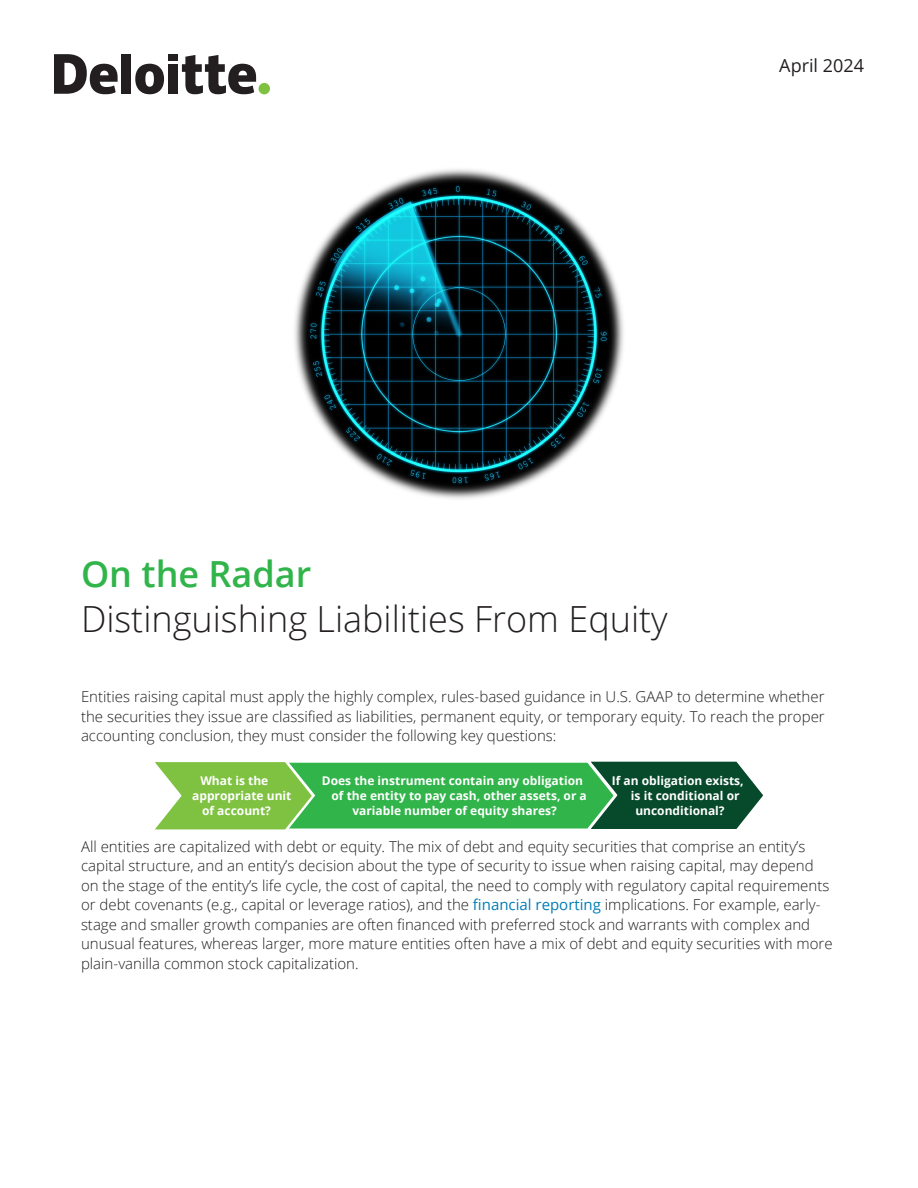
<style>
.page{position:relative;width:918px;height:1188px;background:#fff}
.page>*{position:absolute;margin:0;border:0;box-sizing:border-box;transform-origin:0 0}
.HeadsUp_Subtitle{font:300 36px "Open Sans";color:#231f20}
.HeadsUp_Title{font:600 36px "Open Sans";color:#31b44a}
.Subhead_D__Regular_Black{font:18px "Open Sans";color:#231f20}
.Body{font:300 15px/19.5px "Open Sans";color:#231f20;text-align:justify}
.Table_Header_White_Bold{font:700 12px "Open Sans";color:#fff}
.s1{font-weight:400;color:#007db5}
</style>
<div class="page">
<img style="left:294px;top:169px;width:330px;height:330px">
<div style="left:259px;top:83px;width:11px;height:11px;background:#7fc241;border-radius:50%"></div>
<div style="left:121px;top:54px;width:10px;height:40px;background:#231f20"></div>
<svg style="left:135px;top:64px;width:29px;height:30px"></svg>
<div style="left:168px;top:64px;width:10px;height:30px;background:#231f20"></div>
<div style="left:168px;top:54px;width:10px;height:7px;background:#231f20"></div>
<svg style="left:182px;top:55px;width:74px;height:39px"></svg>
<svg style="left:54px;top:54px;width:64px;height:40px"></svg>
<svg style="left:155px;top:761px;width:609px;height:69px;background:#4aa551"></svg>
<p class="Subhead_D__Regular_Black" style="left:779px;top:53px;width:86px">April 2024</p>
<p class="HeadsUp_Title" style="left:81px;top:549px;width:232px">On the Radar</p>
<p class="HeadsUp_Subtitle" style="left:81px;top:594px;width:588px">Distinguishing Liabilities From Equity</p>
<p class="Body" style="left:81px;top:687px;width:745px">Entities raising capital must apply the highly complex, rules-based guidance in U.S. GAAP to determine whether the securities they issue are classified as liabilities, permanent equity, or temporary equity. To reach the proper accounting conclusion, they must consider the following key questions:</p>
<p class="Table_Header_White_Bold" style="left:200px;top:773px;width:69px">What is the</p>
<p class="Table_Header_White_Bold" style="left:192px;top:788px;width:101px">appropriate unit</p>
<p class="Table_Header_White_Bold" style="left:202px;top:803px;width:70px">of account?</p>
<p class="Table_Header_White_Bold" style="left:322px;top:772px;width:263px">Does the instrument contain any obligation</p>
<p class="Table_Header_White_Bold" style="left:332px;top:787px;width:257px">of the entity to pay cash, other assets, or a</p>
<p class="Table_Header_White_Bold" style="left:352px;top:802px;width:206px">variable number of equity shares?</p>
<p class="Table_Header_White_Bold" style="left:612px;top:772px;width:133px">If an obligation exists,</p>
<p class="Table_Header_White_Bold" style="left:631px;top:787px;width:110px">is it conditional or</p>
<p class="Table_Header_White_Bold" style="left:635px;top:802px;width:91px">unconditional?</p>
<p class="Body" style="left:81px;top:836px;width:753px;text-align:left">All entities are capitalized with debt or equity. The mix of debt and equity securities that comprise an entity’s capital structure, and an entity’s decision about the type of security to issue when raising capital, may depend on the stage of the entity’s life cycle, the cost of capital, the need to comply with regulatory capital requirements or debt covenants (e.g., capital or leverage ratios), and the <span class="s1">financial reporting</span> implications. For example, early&shy;stage and smaller growth companies are often financed with preferred stock and warrants with complex and unusual features, whereas larger, more mature entities often have a mix of debt and equity securities with more plain-vanilla common stock capitalization.</p>
</div>
